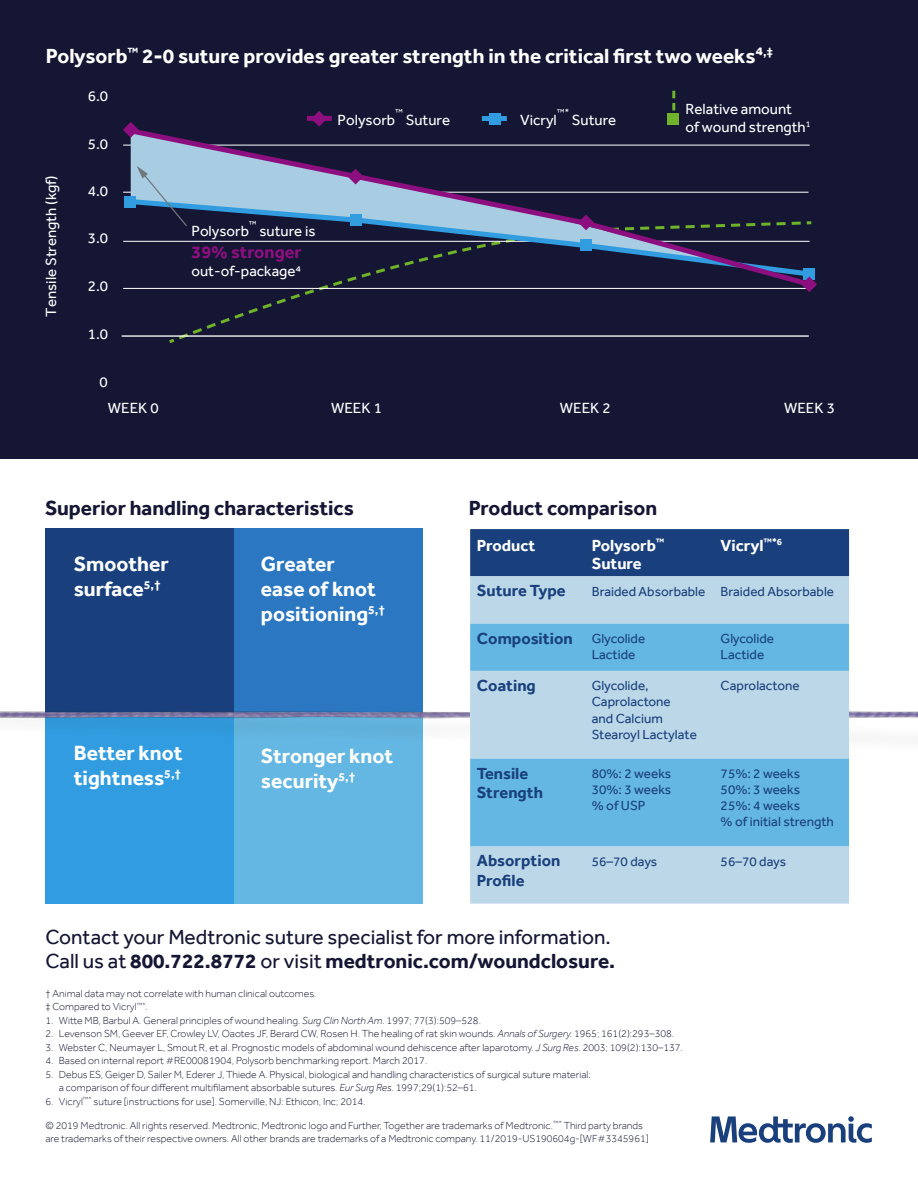
<style>
.page{position:relative;width:918px;height:1188px;background:#fff}
.page>*{position:absolute;margin:0;border:0;box-sizing:border-box;transform-origin:0 0}
.t1{font:700 21.15px/25px "Effra";color:#fff}
.t2{font:21px/24px "Effra";color:#141634}
.t3{font:700 21px "Effra";color:#fff}
.t4{font:700 21px "Effra";color:#141634}
.t5{font:700 18.15px "Effra";color:#8d0f7f}
.t6{font:700 16.5px/19.5px "Effra";color:#19407d}
.t7{font:700 16.5px/18px "Effra";color:#fff}
.t8{font:15.15px/18.1px "Effra";color:#fff}
.t9{font:13.5px/16.2px "Effra";color:#19407d}
.t10{font:300 10.5px/13.5px "Effra";color:#141634}
.t11{font:8.85px "Effra";color:#fff}
.s1{font-weight:400;font-size:13.5px}
.s2{font-weight:700}
.s3{font-style:italic}
</style>
<div class="page">
<div style="left:0;top:0;width:918px;height:459px;background:#141634"></div>
<div style="left:45px;top:716px;width:189px;height:188px;background:#319de0"></div>
<svg style="left:710px;top:1116px;width:162px;height:27px"></svg>
<div style="left:45px;top:529px;width:189px;height:187px;background:#19407d"></div>
<div style="left:234px;top:716px;width:189px;height:188px;background:#64b7e2"></div>
<div style="left:234px;top:529px;width:189px;height:187px;background:#2b77c2"></div>
<svg style="left:169px;top:290px;width:152px;height:53px"></svg>
<hr style="left:123px;top:288px;width:687px;height:1px;background:#fff">
<hr style="left:122px;top:335px;width:687px;height:2px;background:#fff">
<hr style="left:123px;top:241px;width:687px;height:1px;background:#fff">
<hr style="left:123px;top:145px;width:687px;height:1px;background:#fff">
<hr style="left:123px;top:192px;width:686px;height:1px;background:#fff">
<div style="left:124px;top:196px;width:11px;height:11px;background:#319de0"></div>
<svg style="left:311px;top:111px;width:16px;height:14px"></svg>
<div style="left:307px;top:116px;width:25px;height:5px;background:#8d0f7f"></div>
<div style="left:489px;top:113px;width:11px;height:11px;background:#319de0"></div>
<div style="left:667px;top:113px;width:11px;height:11px;background:#70b32b"></div>
<div style="left:482px;top:116px;width:25px;height:5px;background:#319de0"></div>
<svg style="left:125px;top:125px;width:690px;height:165px"></svg>
<svg style="left:123px;top:122px;width:16px;height:16px"></svg>
<svg style="left:576px;top:215px;width:231px;height:19px"></svg>
<svg style="left:348px;top:169px;width:15px;height:15px"></svg>
<svg style="left:801px;top:276px;width:16px;height:16px"></svg>
<svg style="left:672px;top:91px;width:3px;height:20px"></svg>
<img style="left:0;top:710px;width:918px;height:34px">
<div style="left:470px;top:529px;width:379px;height:47px;background:#19407d"></div>
<div style="left:470px;top:576px;width:379px;height:328px;background:#bcd8e8"></div>
<div style="left:470px;top:624px;width:379px;height:47px;background:#64b7e2"></div>
<div style="left:470px;top:759px;width:379px;height:87px;background:#64b7e2"></div>
<h2 class="t3" style="left:46px;top:43px;width:729px">Polysorb<sup>™</sup> 2-0 suture provides greater strength in the critical first two weeks4<sup>,‡</sup></h2>
<h3 class="t8" style="left:42px;top:317px;width:143px;rotate:-90deg">Tensile Strength (kgf)</h3>
<h3 class="t8" style="left:88px;top:87px;width:22px">6.0</h3>
<h3 class="t8" style="left:88px;top:134px;width:22px">5.0</h3>
<h3 class="t8" style="left:88px;top:182px;width:22px">4.0</h3>
<h3 class="t8" style="left:88px;top:229px;width:22px">3.0</h3>
<h3 class="t8" style="left:88px;top:276px;width:22px">2.0</h3>
<h3 class="t8" style="left:88px;top:325px;width:22px">1.0</h3>
<h3 class="t8" style="left:100px;top:373px;width:10px">0</h3>
<p class="t11" style="left:395px;top:107px;width:9px">™</p>
<h3 class="t8" style="left:406px;top:111px;width:46px">Suture</h3>
<h3 class="t8" style="left:338px;top:111px;width:59px">Polysorb</h3>
<p class="t11" style="left:249px;top:219px;width:9px">™</p>
<h3 class="t8" style="left:191px;top:222px;width:59px">Polysorb</h3>
<h3 class="t8" style="left:259px;top:222px;width:58px">suture is</h3>
<h3 class="t5" style="left:191px;top:241px;width:112px">39% stronger</h3>
<h3 class="t8" style="left:191px;top:262px;width:111px">out-of-package⁴</h3>
<h3 class="t8" style="left:572px;top:111px;width:46px">Suture</h3>
<h3 class="t8" style="left:686px;top:99px;width:126px">Relative amount<br>of wound strength<sup>1</sup></h3>
<p class="t11" style="left:557px;top:107px;width:14px">™*</p>
<h3 class="t8" style="left:520px;top:111px;width:38px">Vicryl</h3>
<h3 class="t8" style="left:108px;top:399px;width:52px">WEEK 0</h3>
<h3 class="t8" style="left:331px;top:399px;width:52px">WEEK 1</h3>
<h3 class="t8" style="left:560px;top:399px;width:52px">WEEK 2</h3>
<h3 class="t8" style="left:784px;top:399px;width:52px">WEEK 3</h3>
<h2 class="t4" style="left:45px;top:495px;width:311px">Superior handling characteristics</h2>
<h1 class="t1" style="left:74px;top:551px;width:97px">Smoother surface<sup>5,†</sup></h1>
<h1 class="t1" style="left:74px;top:740px;width:110px">Better knot tightness<sup>5,†</sup></h1>
<h1 class="t1" style="left:261px;top:551px;width:126px">Greater<br>ease of knot positioning<sup>5,†</sup></h1>
<h1 class="t1" style="left:261px;top:743px;width:134px">Stronger knot security<sup>5,†</sup></h1>
<h2 class="t4" style="left:469px;top:495px;width:190px">Product comparison</h2>
<h3 class="t7" style="left:477px;top:536px;width:60px">Product</h3>
<h3 class="t7" style="left:592px;top:536px;width:74px">Polysorb<sup>™<br></sup>Suture</h3>
<h3 class="t7" style="left:721px;top:536px;width:63px">Vicryl<sup>™*6</sup></h3>
<h3 class="t6" style="left:477px;top:581px;width:90px">Suture Type</h3>
<p class="t9" style="left:592px;top:583px;width:244px">Braided Absorbable Braided Absorbable</p>
<h3 class="t6" style="left:477px;top:628px;width:170px">Composition <span class="s1">Glycolide</span></h3>
<p class="t9" style="left:592px;top:646px;width:45px">Lactide</p>
<p class="t9" style="left:721px;top:630px;width:55px">Glycolide<br>Lactide</p>
<h3 class="t6" style="left:477px;top:675px;width:60px">Coating</h3>
<p class="t9" style="left:592px;top:677px;width:107px">Glycolide,<br>Caprolactone<br>and Calcium<br>Stearoyl Lactylate</p>
<p class="t9" style="left:721px;top:677px;width:81px">Caprolactone</p>
<h3 class="t6" style="left:477px;top:763px;width:68px">Tensile<br>Strength</h3>
<p class="t9" style="left:592px;top:765px;width:81px;text-align:justify">80%: 2 weeks 30%: 3 weeks % of USP</p>
<p class="t9" style="left:721px;top:765px;width:115px">75%: 2 weeks<br>50%: 3 weeks<br>25%: 4 weeks<br>% of initial strength</p>
<h3 class="t6" style="left:477px;top:851px;width:85px">Absorption<br>Profile</h3>
<p class="t9" style="left:592px;top:853px;width:67px">56–70 days</p>
<p class="t9" style="left:721px;top:853px;width:67px">56–70 days</p>
<h2 class="t2" style="left:45px;top:924px;width:571px">Contact your Medtronic suture specialist for more information.<br>Call us at <span class="s2">800.722.8772</span> or visit <span class="s2">medtronic.com/woundclosure.</span></h2>
<p class="t10" style="left:45px;top:986px;width:272px">† Animal data may not correlate with human clinical outcomes. ‡ Compared to Vicryl<sup>™*</sup>.</p>
<p class="t10" style="left:45px;top:1013px;width:437px">1. Witte MB, Barbul A. General principles of wound healing. <span class="s3">Surg Clin North Am</span>. 1997; 77(3):509–528.</p>
<p class="t10" style="left:45px;top:1027px;width:630px">2. Levenson SM, Geever EF, Crowley LV, Oaotes JF, Berard CW, Rosen H. The healing of rat skin wounds. <span class="s3">Annals of Surgery.</span> 1965; 161(2):293–308.</p>
<p class="t10" style="left:45px;top:1040px;width:639px">3. Webster C, Neumayer L, Smout R, et al. Prognostic models of abdominal wound dehiscence after laparotomy. <span class="s3">J Surg Res</span>. 2003; 109(2):130–137.</p>
<p class="t10" style="left:45px;top:1054px;width:383px">4. Based on internal report #RE00081904, Polysorb benchmarking report. March 2017.</p>
<p class="t10" style="left:59px;top:1067px;width:533px;text-indent:-13px">5. Debus ES, Geiger D, Sailer M, Ederer J, Thiede A. Physical, biological and handling characteristics of surgical suture material: a comparison of four different multifilament absorbable sutures. <span class="s3">Eur Surg Res</span>. 1997;29(1):52–61.</p>
<p class="t10" style="left:45px;top:1094px;width:322px">6. Vicryl<sup>™*</sup> suture [instructions for use]. Somerville, NJ: Ethicon, Inc; 2014.</p>
<p class="t10" style="left:45px;top:1118px;width:605px">© 2019 Medtronic. All rights reserved. Medtronic, Medtronic logo and Further, Together are trademarks of Medtronic.<sup>™*</sup> Third party brands are trademarks of their respective owners. All other brands are trademarks of a Medtronic company. 11/2019-US190604g-[WF#3345961]</p>
</div>
